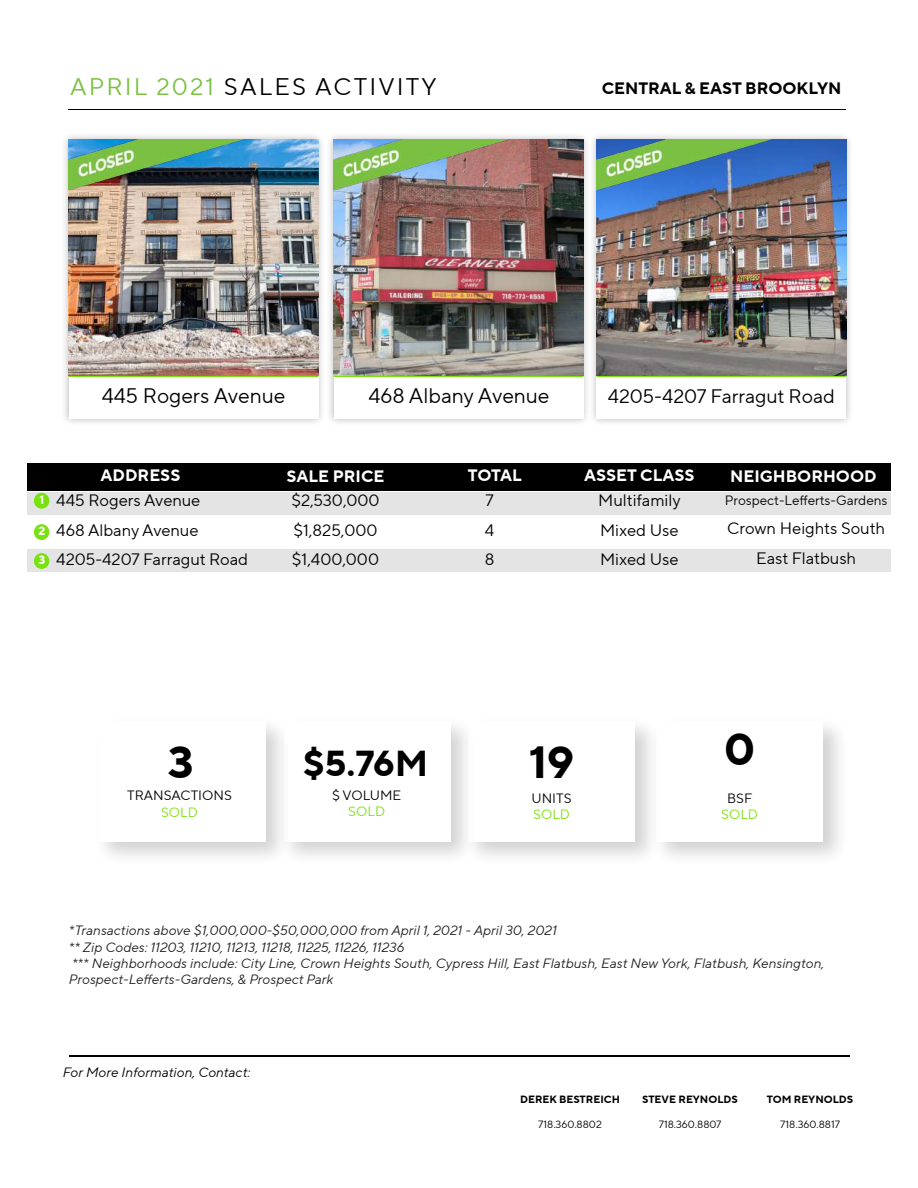
<style>
.page{position:relative;width:918px;height:1188px;background:#fff}
.page>*{position:absolute;margin:0;border:0;box-sizing:border-box;transform-origin:0 0}
.t1{font:700 45px "TT Norms Pro";color:#000}
.t2{font:700 36px "TT Norms Pro";color:#000}
.t3{font:24px "TT Norms Pro";letter-spacing:.09em;color:#000}
.t4{font:21px "TT Norms Pro";color:#000}
.t5{font:19.5px "TT Norms Pro";color:#000}
.t6{font:16.5px/29.4px "TT Norms Pro";color:#000}
.t7{font:700 16.5px "TT Norms Pro";color:#fff}
.t8{font:700 16.5px "TT Norms Pro";color:#000}
.t9{font:italic 13.5px/16.2px "TT Norms Pro";color:#231f20}
.t10{font:13.5px "TT Norms Pro";color:#000}
.t11{font:italic 13.5px "TT Norms Pro";color:#000}
.t12{font:13.5px "TT Norms Pro";color:#7ae10f}
.t13{font:700 12px "TT Norms Pro";color:#fff}
.t14{font:700 10.5px "TT Norms Pro";color:#000}
.t15{font:10.5px "TT Norms Pro";color:#000}
.s1{color:#7ac142}
</style>
<div class="page">
<hr style="left:69px;top:1055px;width:780px;height:2px;background:#000">
<hr style="left:69px;top:109px;width:777px;height:1px;background:#000">
<div style="left:61px;top:132px;width:265px;height:294px;background:#231f20;opacity:.31"></div>
<div style="left:69px;top:140px;width:249px;height:278px;background:#fff"></div>
<hr style="left:69px;top:376px;width:249px;height:1px;background:#7ae10f">
<img style="left:69px;top:140px;width:249px;height:236px">
<div style="left:326px;top:132px;width:265px;height:294px;background:#231f20;opacity:.31"></div>
<div style="left:334px;top:140px;width:249px;height:278px;background:#fff"></div>
<hr style="left:334px;top:376px;width:249px;height:1px;background:#7ae10f">
<img style="left:334px;top:140px;width:249px;height:236px">
<div style="left:589px;top:132px;width:265px;height:294px;background:#231f20;opacity:.31"></div>
<div style="left:597px;top:140px;width:249px;height:278px;background:#fff"></div>
<hr style="left:597px;top:376px;width:249px;height:1px;background:#7ae10f">
<img style="left:597px;top:140px;width:249px;height:236px">
<img style="left:69px;top:140px;width:176px;height:50px">
<img style="left:334px;top:140px;width:176px;height:50px">
<img style="left:597px;top:140px;width:176px;height:50px">
<div style="left:93px;top:716px;width:198px;height:150px;background:#231f20;opacity:.65"></div>
<div style="left:99px;top:722px;width:167px;height:120px;background:#fff"></div>
<div style="left:279px;top:716px;width:197px;height:150px;background:#231f20;opacity:.65"></div>
<div style="left:284px;top:722px;width:167px;height:120px;background:#fff"></div>
<div style="left:463px;top:716px;width:198px;height:150px;background:#231f20;opacity:.65"></div>
<div style="left:468px;top:722px;width:167px;height:120px;background:#fff"></div>
<div style="left:651px;top:716px;width:198px;height:150px;background:#231f20;opacity:.65"></div>
<div style="left:656px;top:722px;width:167px;height:120px;background:#fff"></div>
<div style="left:27px;top:550px;width:864px;height:22px;background:#e4e4e4"></div>
<div style="left:27px;top:492px;width:864px;height:22px;background:#e4e4e4"></div>
<div style="left:27px;top:463px;width:864px;height:27px;background:#000"></div>
<div style="left:34px;top:493px;width:15px;height:16px;background:#78e10f;border-radius:50%"></div>
<div style="left:34px;top:524px;width:15px;height:16px;background:#78e10f;border-radius:50%"></div>
<div style="left:34px;top:553px;width:15px;height:16px;background:#78e10f;border-radius:50%"></div>
<h3 class="t3" style="left:70px;top:69px;width:368px"><span class="s1">APRIL 2021</span> SALES ACTIVITY</h3>
<p class="t8" style="left:602px;top:76px;width:241px">CENTRAL &amp; EAST BROOKLYN</p>
<h3 class="t4" style="left:102px;top:380px;width:185px">445 Rogers Avenue</h3>
<h3 class="t4" style="left:368px;top:381px;width:182px">468 Albany Avenue</h3>
<h3 class="t5" style="left:608px;top:382px;width:228px">4205-4207 Farragut Road</h3>
<p class="t13" style="left:40px;top:490px;width:6px">1</p>
<p class="t13" style="left:38px;top:522px;width:8px">2</p>
<p class="t13" style="left:38px;top:551px;width:8px">3</p>
<p class="t7" style="left:101px;top:463px;width:81px">ADDRESS</p>
<p class="t7" style="left:286px;top:464px;width:100px">SALE PRICE</p>
<p class="t7" style="left:468px;top:463px;width:55px">TOTAL</p>
<p class="t7" style="left:584px;top:463px;width:112px">ASSET CLASS</p>
<p class="t6" style="left:56px;top:486px;width:193px">445 Rogers Avenue<br>468 Albany Avenue<br>4205-4207 Farragut Road</p>
<p class="t6" style="left:291px;top:486px;width:90px">$2,530,000 $1,825,000 $1,400,000</p>
<p class="t6" style="left:485px;top:486px;width:11px;text-align:justify">7<br>4<br>8</p>
<p class="t6" style="left:598px;top:486px;width:84px">Multifamily<br>Mixed Use<br>Mixed Use</p>
<p class="t10" style="left:725px;top:491px;width:164px">Prospect-Lefferts-Gardens</p>
<p class="t7" style="left:730px;top:464px;width:148px">NEIGHBORHOOD</p>
<p class="t6" style="left:727px;top:514px;width:160px;text-align:center">Crown Heights South<br>East Flatbush</p>
<h1 class="t1" style="left:168px;top:729px;width:28px">3</h1>
<h2 class="t2" style="left:303px;top:737px;width:127px">$5.76M</h2>
<p class="t10" style="left:127px;top:786px;width:106px">TRANSACTIONS</p>
<p class="t12" style="left:161px;top:802px;width:38px">SOLD</p>
<p class="t10" style="left:332px;top:786px;width:71px">$ VOLUME</p>
<p class="t12" style="left:348px;top:802px;width:38px">SOLD</p>
<h1 class="t1" style="left:529px;top:729px;width:47px">19</h1>
<p class="t10" style="left:532px;top:788px;width:42px">UNITS</p>
<p class="t12" style="left:533px;top:805px;width:38px">SOLD</p>
<h1 class="t1" style="left:724px;top:716px;width:33px">0</h1>
<p class="t10" style="left:727px;top:788px;width:27px">BSF</p>
<p class="t12" style="left:721px;top:805px;width:38px">SOLD</p>
<p class="t9" style="left:69px;top:922px;width:757px">*Transactions above $1,000,000-$50,000,000 from April 1, 2021 - April 30, 2021<br>** Zip Codes: 11203, 11210, 11213, 11218, 11225, 11226, 11236<br>*** Neighborhoods include: City Line, Crown Heights South, Cypress Hill, East Flatbush, East New York, Flatbush, Kensington, Prospect-Lefferts-Gardens, &amp; Prospect Park</p>
<p class="t11" style="left:63px;top:1063px;width:189px">For More Information, Contact:</p>
<p class="t14" style="left:520px;top:1092px;width:101px">DEREK BESTREICH</p>
<p class="t15" style="left:538px;top:1117px;width:65px">718.360.8802</p>
<p class="t14" style="left:642px;top:1092px;width:97px">STEVE REYNOLDS</p>
<p class="t15" style="left:659px;top:1117px;width:64px">718.360.8807</p>
<p class="t14" style="left:767px;top:1092px;width:88px">TOM REYNOLDS</p>
<p class="t15" style="left:780px;top:1117px;width:61px">718.360.8817</p>
</div>
